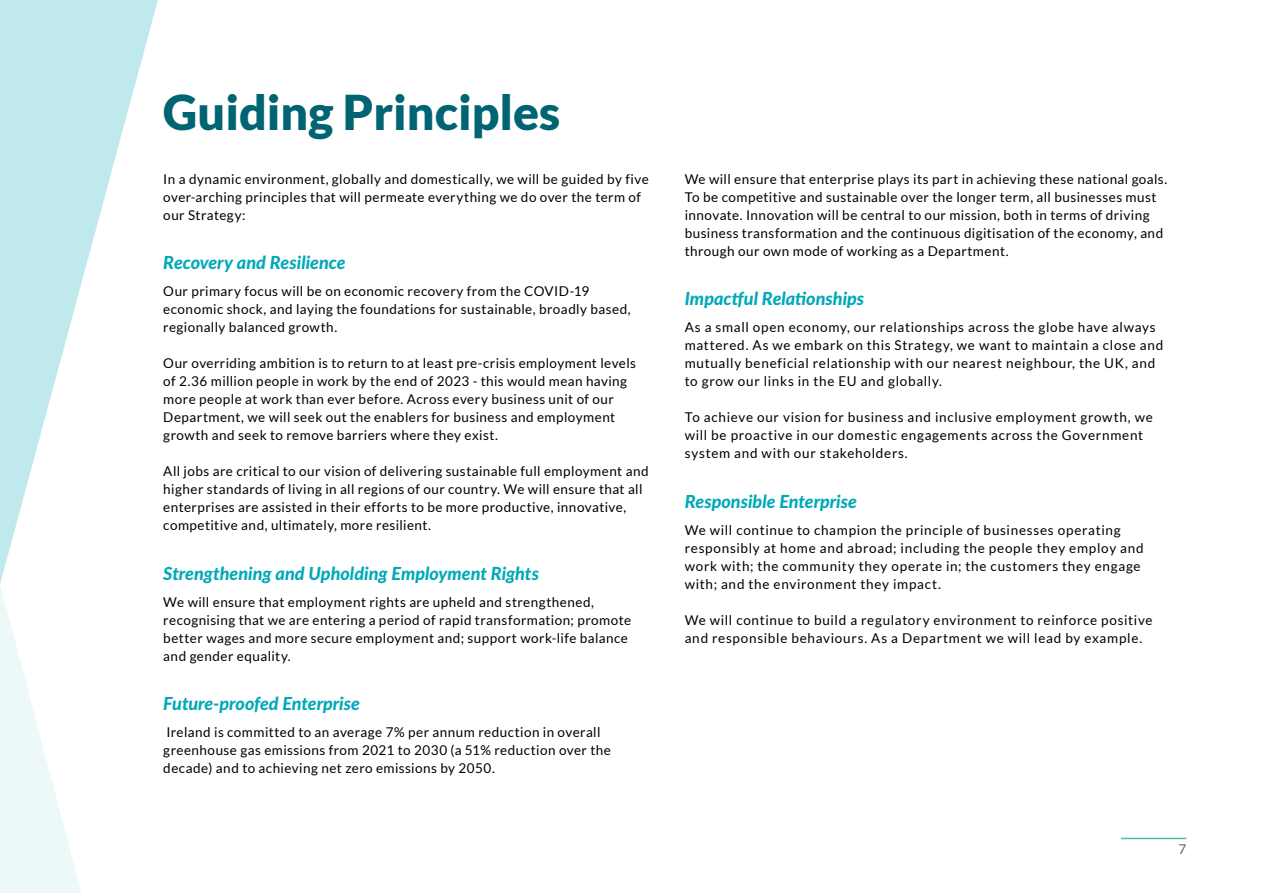
<style>
.page{position:relative;width:1263px;height:893px;background:#fff}
.page>*{position:absolute;margin:0;border:0;box-sizing:border-box;transform-origin:0 0}
.Big_Heading{font:900 48px "Lato";color:#006472}
.Section_Intro{font:italic 800 18px "Lato";color:#00a9b7}
.Body_Copy{font:13.5px/18px "Lato";letter-spacing:.035em;color:#000}
.Body_Copy-2{font:13.5px/18px "Lato";letter-spacing:.055em;color:#000}
.t1{font:13.5px "Lato";color:#63635b}
</style>
<div class="page">
<svg style="left:0;top:0;width:158px;height:584px"></svg>
<svg style="left:0;top:585px;width:81px;height:308px;fill:#edf8f8"></svg>
<hr style="left:1121px;top:838px;width:65px;height:1px;background:#47bfaf">
<p class="Big_Heading" style="left:163px;top:84px;width:399px">Guiding Principles</p>
<p class="Body_Copy" style="left:163px;top:170px;width:487px">In a dynamic environment, globally and domestically, we will be guided by five over-arching principles that will permeate everything we do over the term of our Strategy:</p>
<p class="Section_Intro" style="left:163px;top:249px;width:184px">Recovery and Resilience</p>
<p class="Body_Copy" style="left:163px;top:282px;width:469px">Our primary focus will be on economic recovery from the COVID-19 economic shock, and laying the foundations for sustainable, broadly based, regionally balanced growth.</p>
<p class="Body_Copy" style="left:163px;top:354px;width:474px">Our overriding ambition is to return to at least pre-crisis employment levels of 2.36 million people in work by the end of 2023 - this would mean having more people at work than ever before. Across every business unit of our Department, we will seek out the enablers for business and employment growth and seek to remove barriers where they exist.</p>
<p class="Body_Copy" style="left:163px;top:462px;width:487px">All jobs are critical to our vision of delivering sustainable full employment and higher standards of living in all regions of our country. We will ensure that all enterprises are assisted in their efforts to be more productive, innovative, competitive and, ultimately, more resilient.</p>
<p class="Section_Intro" style="left:163px;top:560px;width:377px">Strengthening and Upholding Employment Rights</p>
<p class="Body_Copy" style="left:163px;top:593px;width:469px">We will ensure that employment rights are upheld and strengthened, recognising that we are entering a period of rapid transformation; promote better wages and more secure employment and; support work-life balance and gender equality.</p>
<p class="Section_Intro" style="left:163px;top:690px;width:198px">Future-proofed Enterprise</p>
<p class="Body_Copy" style="left:163px;top:723px;width:449px">Ireland is committed to an average 7% per annum reduction in overall greenhouse gas emissions from 2021 to 2030 (a 51% reduction over the decade) and to achieving net zero emissions by 2050.</p>
<p class="Body_Copy" style="left:685px;top:170px;width:484px">We will ensure that enterprise plays its part in achieving these national goals.<br>To be competitive and sustainable over the longer term, all businesses must innovate. Innovation will be central to our mission, both in terms of driving business transformation and the continuous digitisation of the economy, and through our own mode of working as a Department.</p>
<p class="Section_Intro" style="left:685px;top:285px;width:181px">Impactful Relationships</p>
<p class="Body_Copy" style="left:685px;top:318px;width:480px">As a small open economy, our relationships across the globe have always mattered. As we embark on this Strategy, we want to maintain a close and mutually beneficial relationship with our nearest neighbour, the UK, and to grow our links in the EU and globally.</p>
<p class="Body_Copy-2" style="left:685px;top:408px;width:469px">To achieve our vision for business and inclusive employment growth, we will be proactive in our domestic engagements across the Government system and with our stakeholders.</p>
<p class="Section_Intro" style="left:685px;top:488px;width:174px">Responsible Enterprise</p>
<p class="Body_Copy-2" style="left:685px;top:521px;width:460px">We will continue to champion the principle of businesses operating responsibly at home and abroad; including the people they employ and work with; the community they operate in; the customers they engage with; and the environment they impact.</p>
<p class="Body_Copy" style="left:685px;top:611px;width:469px">We will continue to build a regulatory environment to reinforce positive and responsible behaviours. As a Department we will lead by example.</p>
<p class="t1" style="left:1178px;top:842px;width:9px">7</p>
</div>
